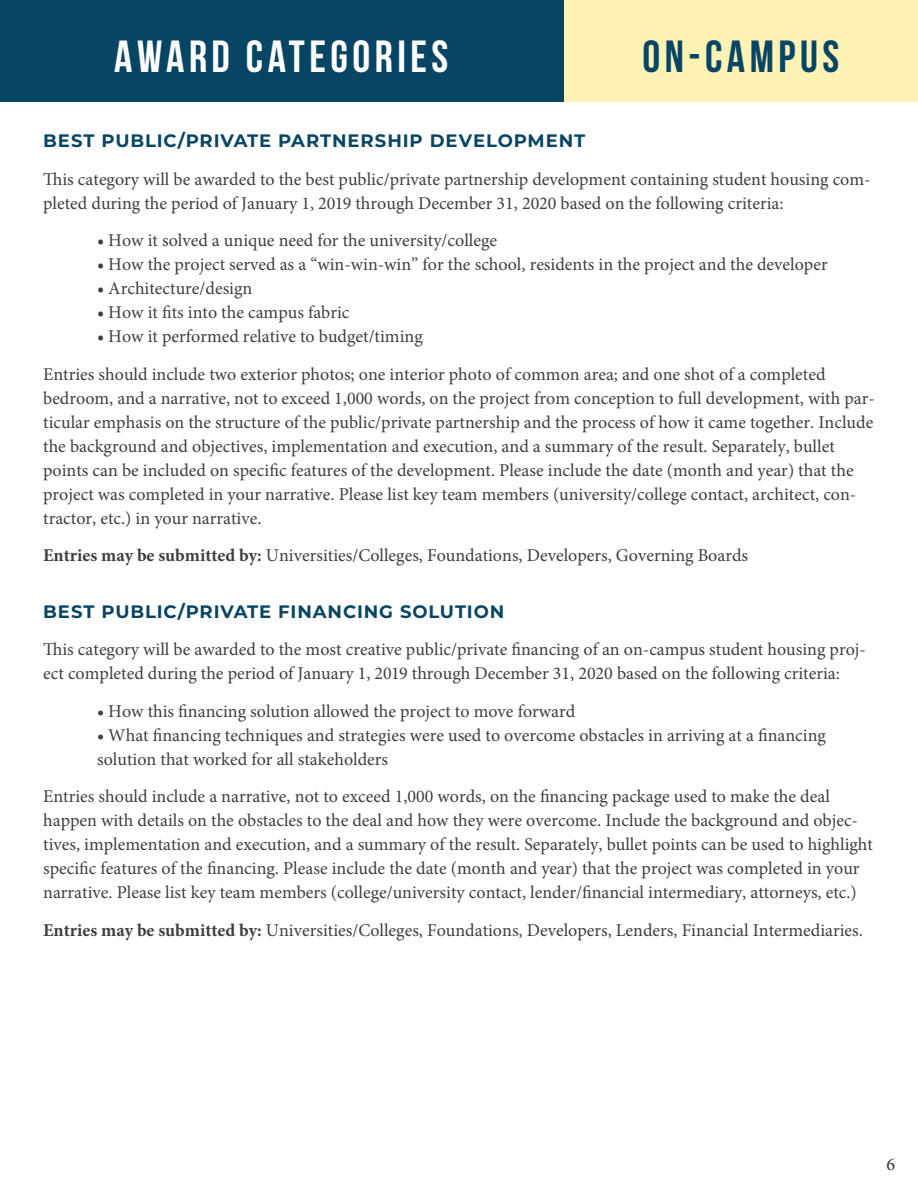
<style>
.page{position:relative;width:918px;height:1188px;background:#fff}
.page>*{position:absolute;margin:0;border:0;box-sizing:border-box;transform-origin:0 0}
.t1{font:700 45px "Bebas Neue";letter-spacing:.1em;color:#fff}
.t2{font:700 45px "Bebas Neue";letter-spacing:.1em;color:#074564}
.t3{font:18px/24px "Minion Pro";color:#3e3e3f}
.t4{font:700 18px "Montserrat";letter-spacing:.05em;color:#074564}
.t5{font:500 18px "Minion Pro";color:#3e3e3f}
.s1{font-weight:700}
</style>
<div class="page">
<div style="left:391px;top:0;width:527px;height:102px;background:#fff2b5"></div>
<div style="left:0;top:0;width:564px;height:102px;background:#074564"></div>
<p class="t1" style="left:114px;top:31px;width:336px">AWARD CATEGORIES</p>
<p class="t2" style="left:642px;top:31px;width:198px">ON-CAMPUS</p>
<p class="t4" style="left:43px;top:128px;width:544px">BEST PUBLIC/PRIVATE PARTNERSHIP DEVELOPMENT</p>
<p class="t3" style="left:43px;top:167px;width:829px">This category will be awarded to the best public/private partnership development containing student housing com&shy;pleted during the period of January 1, 2019 through December 31, 2020 based on the following criteria:</p>
<p class="t3" style="left:97px;top:228px;width:401px"><span class="s1">•</span> How it solved a unique need for the university/college</p>
<p class="t3" style="left:97px;top:252px;width:732px"><span class="s1">•</span> How the project served as a “win-win-win” for the school, residents in the project and the developer</p>
<p class="t3" style="left:97px;top:276px;width:157px"><span class="s1">•</span> Architecture/design</p>
<p class="t3" style="left:97px;top:300px;width:254px"><span class="s1">•</span> How it fits into the campus fabric</p>
<p class="t3" style="left:97px;top:324px;width:327px"><span class="s1">•</span> How it performed relative to budget/timing</p>
<p class="t3" style="left:43px;top:362px;width:833px">Entries should include two exterior photos; one interior photo of common area; and one shot of a completed bedroom, and a narrative, not to exceed 1,000 words, on the project from conception to full development, with par&shy;ticular emphasis on the structure of the public/private partnership and the process of how it came together. Include the background and objectives, implementation and execution, and a summary of the result. Separately, bullet points can be included on specific features of the development. Please include the date (month and year) that the project was completed in your narrative. Please list key team members (university/college contact, architect, con&shy;tractor, etc.) in your narrative.</p>
<p class="t3" style="left:43px;top:543px;width:706px"><span class="s1">Entries may be submitted by:</span> Universities/Colleges, Foundations, Developers, Governing Boards</p>
<p class="t4" style="left:43px;top:598px;width:463px">BEST PUBLIC/PRIVATE FINANCING SOLUTION</p>
<p class="t3" style="left:43px;top:638px;width:824px">This category will be awarded to the most creative public/private financing of an on-campus student housing proj&shy;ect completed during the period of January 1, 2019 through December 31, 2020 based on the following criteria:</p>
<p class="t3" style="left:97px;top:699px;width:480px"><span class="s1">•</span> How this financing solution allowed the project to move forward</p>
<p class="t3" style="left:97px;top:723px;width:730px"><span class="s1">•</span> What financing techniques and strategies were used to overcome obstacles in arriving at a financing solution that worked for all stakeholders</p>
<p class="t3" style="left:43px;top:785px;width:831px">Entries should include a narrative, not to exceed 1,000 words, on the financing package used to make the deal happen with details on the obstacles to the deal and how they were overcome. Include the background and objec&shy;tives, implementation and execution, and a summary of the result. Separately, bullet points can be used to highlight specific features of the financing. Please include the date (month and year) that the project was completed in your narrative. Please list key team members (college/university contact, lender/financial intermediary, attorneys, etc.)</p>
<p class="t3" style="left:43px;top:918px;width:821px"><span class="s1">Entries may be submitted by:</span> Universities/Colleges, Foundations, Developers, Lenders, Financial Intermediaries.</p>
<p class="t5" style="left:887px;top:1152px;width:10px">6</p>
</div>
